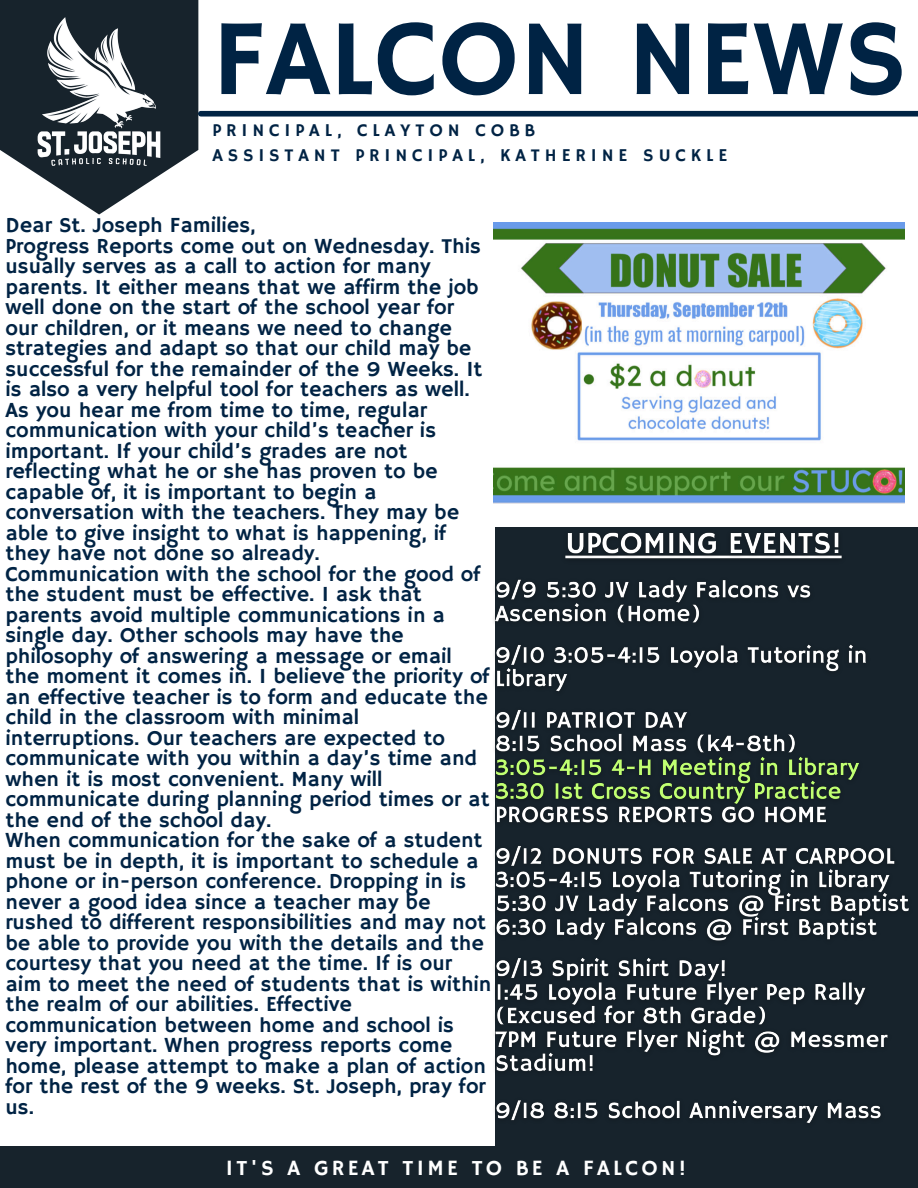
<style>
.page{position:relative;width:918px;height:1188px;background:#fff}
.page>*{position:absolute;margin:0;border:0;box-sizing:border-box;transform-origin:0 0}
.t1{font:108.45px "Hammersmith One";color:#002344}
.t2{font:21.75px "Hammersmith One";letter-spacing:.15em;color:#fff}
.t3{font:21.45px/20.5px "Hammersmith One";color:#002344}
.t4{font:18px "Hammersmith One";letter-spacing:.27em;color:#002344}
.t5{font:17.1px "Open Sans";letter-spacing:.15em;color:#fff}
</style>
<div class="page">
<div style="left:0;top:1147px;width:918px;height:41px;background:#17232c"></div>
<svg style="left:63px;top:191px;width:72px;height:23px"></svg>
<div style="left:495px;top:527px;width:423px;height:633px;background:#17232c"></div>
<div style="left:201px;top:111px;width:717px;height:6px;background:#002344"></div>
<img style="left:0;top:0;width:198px;height:191px">
<img style="left:493px;top:223px;width:412px;height:280px">
<img style="left:494px;top:532px;width:415px;height:591px">
<h1 class="t1" style="left:212px;top:-4px;width:696px">FALCON NEWS</h1>
<p class="t4" style="left:212px;top:120px;width:324px">PRINCIPAL, CLAYTON COBB</p>
<p class="t4" style="left:212px;top:145px;width:517px">ASSISTANT PRINCIPAL, KATHERINE SUCKLE</p>
<p class="t3" style="left:6px;top:216px;width:487px">Dear St. Joseph Families,<br>Progress Reports come out on Wednesday. This usually serves as a call to action for many parents. It either means that we affirm the job well done on the start of the school year for<br>our children, or it means we need to change strategies and adapt so that our child may be successful for the remainder of the 9 Weeks. It is also a very helpful tool for teachers as well.<br>As you hear me from time to time, regular communication with your child’s teacher is important. If your child’s grades are not reflecting what he or she has proven to be capable of, it is important to begin a conversation with the teachers. They may be able to give insight to what is happening, if they have not done so already.<br>Communication with the school for the good of the student must be effective. I ask that parents avoid multiple communications in a single day. Other schools may have the philosophy of answering a message or email<br>the moment it comes in. I believe the priority of an effective teacher is to form and educate the child in the classroom with minimal interruptions. Our teachers are expected to communicate with you within a day’s time and when it is most convenient. Many will communicate during planning period times or at the end of the school day.<br>When communication for the sake of a student must be in depth, it is important to schedule a phone or in-person conference. Dropping in is never a good idea since a teacher may be rushed to different responsibilities and may not be able to provide you with the details and the courtesy that you need at the time. If is our aim to meet the need of students that is within the realm of our abilities. Effective communication between home and school is very important. When progress reports come home, please attempt to make a plan of action for the rest of the 9 weeks. St. Joseph, pray for us.</p>
<p class="t5" style="left:286px;top:1144px;width:341px">THE LION'S ROAR MARCH ISSUE 2</p>
<p class="t2" style="left:226px;top:1156px;width:462px">IT'S A GREAT TIME TO BE A FALCON!</p>
</div>
